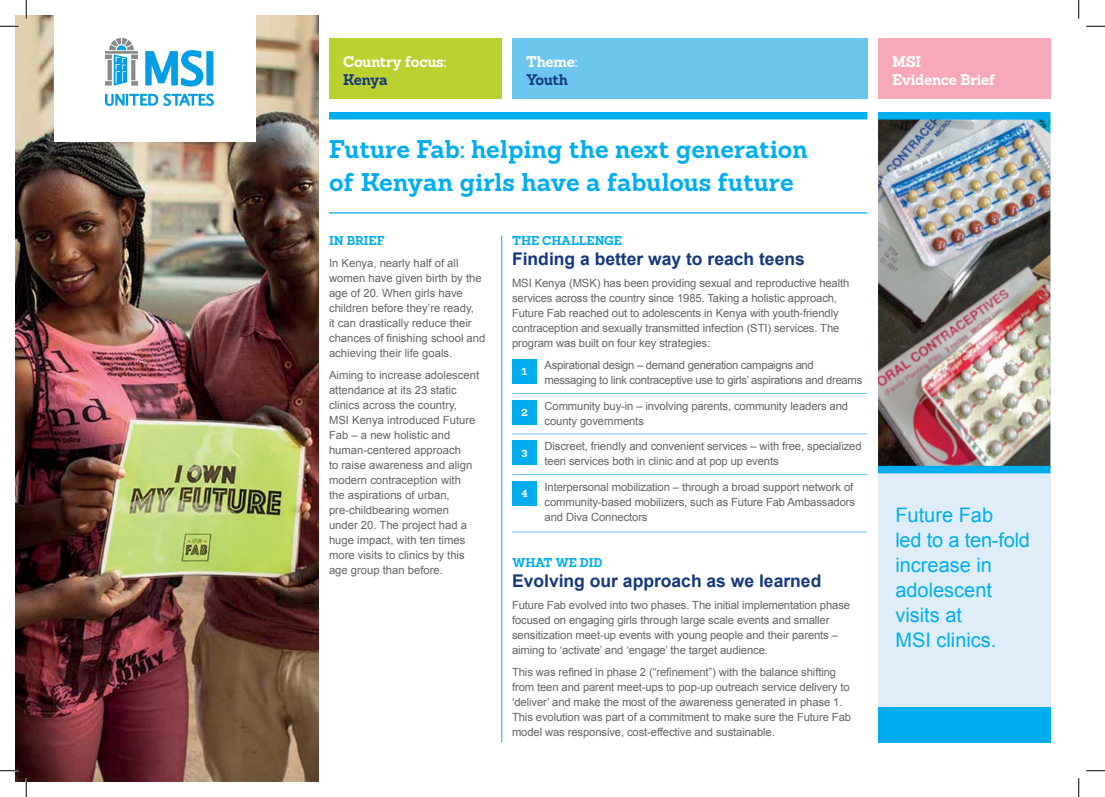
<style>
.page{position:relative;width:1105px;height:797px;background:#fff}
.page>*{position:absolute;margin:0;border:0;box-sizing:border-box;transform-origin:0 0}
.t1{font:700 25px/32.5px "Sanchez";letter-spacing:-.005em;color:#00aeef}
.t2{font:20px/25px "Arial";color:#00aeef}
.t3{font:700 17.5px "Arial";color:#14377d}
.t4{font:700 15px/17.5px "Sanchez";letter-spacing:-.015em;color:#fff}
.t5{font:700 15px "Sanchez";letter-spacing:-.03em;color:#14377d}
.t6{font:700 12.5px "Sanchez";letter-spacing:-.02em;color:#00aeef}
.t7{font:11.25px/15px "Arial";letter-spacing:-.01em;color:#636466}
.t8{font:700 10px "Sanchez";color:#fff}
</style>
<div class="page">
<div style="left:878px;top:119px;width:172px;height:618px;background:#deedf7"></div>
<img style="left:878px;top:119px;width:172px;height:347px">
<div style="left:512px;top:39px;width:355px;height:60px;background:#6dc6ed"></div>
<div style="left:329px;top:39px;width:172px;height:60px;background:#bad12f"></div>
<img style="left:16px;top:16px;width:302px;height:765px">
<div style="left:55px;top:16px;width:201px;height:126px;background:#fff"></div>
<div style="left:329px;top:112px;width:538px;height:7px;background:#00aeef"></div>
<hr style="left:329px;top:212px;width:538px;height:1px;background:#00aeef">
<hr style="left:501px;top:235px;width:1px;height:507px;background:#00aeef">
<hr style="left:512px;top:393px;width:355px;height:1px;background:#6dc6ed">
<hr style="left:512px;top:433px;width:355px;height:1px;background:#6dc6ed">
<hr style="left:512px;top:474px;width:355px;height:1px;background:#6dc6ed">
<hr style="left:512px;top:531px;width:355px;height:1px;background:#6dc6ed">
<div style="left:512px;top:359px;width:25px;height:25px;background:#00aeef"></div>
<div style="left:512px;top:400px;width:25px;height:24px;background:#00aeef"></div>
<div style="left:512px;top:440px;width:25px;height:25px;background:#00aeef"></div>
<div style="left:512px;top:481px;width:25px;height:25px;background:#00aeef"></div>
<div style="left:878px;top:112px;width:172px;height:7px;background:#00aeef"></div>
<div style="left:878px;top:466px;width:172px;height:7px;background:#00aeef"></div>
<div style="left:878px;top:707px;width:172px;height:35px;background:#00aeef"></div>
<div style="left:878px;top:39px;width:172px;height:60px;background:#f7a9ba"></div>
<svg style="left:0;top:25px;width:19px;height:2px"></svg>
<svg style="left:1086px;top:25px;width:19px;height:2px"></svg>
<svg style="left:0;top:770px;width:19px;height:1px"></svg>
<svg style="left:1086px;top:770px;width:19px;height:1px"></svg>
<svg style="left:25px;top:0;width:2px;height:19px"></svg>
<svg style="left:25px;top:778px;width:2px;height:19px"></svg>
<svg style="left:1078px;top:0;width:1px;height:19px"></svg>
<svg style="left:1078px;top:778px;width:1px;height:19px"></svg>
<img style="left:106px;top:38px;width:107px;height:68px">
<h3 class="t4" style="left:343px;top:53px;width:105px">Country focus:</h3>
<h3 class="t5" style="left:343px;top:69px;width:46px">Kenya</h3>
<h3 class="t4" style="left:526px;top:53px;width:53px">Theme:</h3>
<h3 class="t5" style="left:526px;top:69px;width:43px">Youth</h3>
<h1 class="t1" style="left:329px;top:133px;width:480px">Future Fab: helping the next generation of Kenyan girls have a fabulous future</h1>
<p class="t6" style="left:329px;top:232px;width:57px">IN BRIEF</p>
<p class="t7" style="left:329px;top:255px;width:158px">In Kenya, nearly half of all women have given birth by the age of 20. When girls have children before they’re ready,<br>it can drastically reduce their chances of finishing school and achieving their life goals.</p>
<p class="t7" style="left:329px;top:367px;width:152px">Aiming to increase adolescent attendance at its 23 static clinics across the country,<br>MSI Kenya introduced Future<br>Fab – a new holistic and human-centered approach<br>to raise awareness and align modern contraception with the aspirations of urban, pre-childbearing women under 20. The project had a huge impact, with ten times more visits to clinics by this age group than before.</p>
<p class="t6" style="left:512px;top:232px;width:111px">THE CHALLENGE</p>
<h3 class="t3" style="left:512px;top:247px;width:294px">Finding a better way to reach teens</h3>
<p class="t7" style="left:512px;top:275px;width:339px">MSI Kenya (MSK) has been providing sexual and reproductive health services across the country since 1985. Taking a holistic approach, Future Fab reached out to adolescents in Kenya with youth-friendly contraception and sexually transmitted infection (STI) services. The program was built on four key strategies:</p>
<p class="t8" style="left:522px;top:365px;width:7px">1</p>
<p class="t7" style="left:545px;top:358px;width:319px">Aspirational design – demand generation campaigns and messaging to link contraceptive use to girls’ aspirations and dreams</p>
<p class="t8" style="left:521px;top:405px;width:8px">2</p>
<p class="t7" style="left:545px;top:398px;width:305px">Community buy-in – involving parents, community leaders and county governments</p>
<p class="t8" style="left:521px;top:446px;width:8px">3</p>
<p class="t7" style="left:545px;top:439px;width:319px">Discreet, friendly and convenient services – with free, specialized teen services both in clinic and at pop up events</p>
<p class="t8" style="left:521px;top:487px;width:8px">4</p>
<p class="t7" style="left:545px;top:479px;width:312px">Interpersonal mobilization – through a broad support network of community-based mobilizers, such as Future Fab Ambassadors and Diva Connectors</p>
<p class="t6" style="left:512px;top:554px;width:92px">WHAT WE DID</p>
<h3 class="t3" style="left:512px;top:569px;width:311px">Evolving our approach as we learned</h3>
<p class="t7" style="left:512px;top:597px;width:340px">Future Fab evolved into two phases. The initial implementation phase focused on engaging girls through large scale events and smaller sensitization meet-up events with young people and their parents – aiming to ‘activate’ and ‘engage’ the target audience.</p>
<p class="t7" style="left:512px;top:664px;width:340px">This was refined in phase 2 (“refinement”) with the balance shifting from teen and parent meet-ups to pop-up outreach service delivery to ‘deliver’ and make the most of the awareness generated in phase 1.<br>This evolution was part of a commitment to make sure the Future Fab model was responsive, cost-effective and sustainable.</p>
<h3 class="t4" style="left:892px;top:53px;width:105px">MSI<br>Evidence Brief</h3>
<h2 class="t2" style="left:895px;top:503px;width:136px">Future Fab<br>led to a ten-fold increase in adolescent visits at<br>MSI clinics.</h2>
</div>
